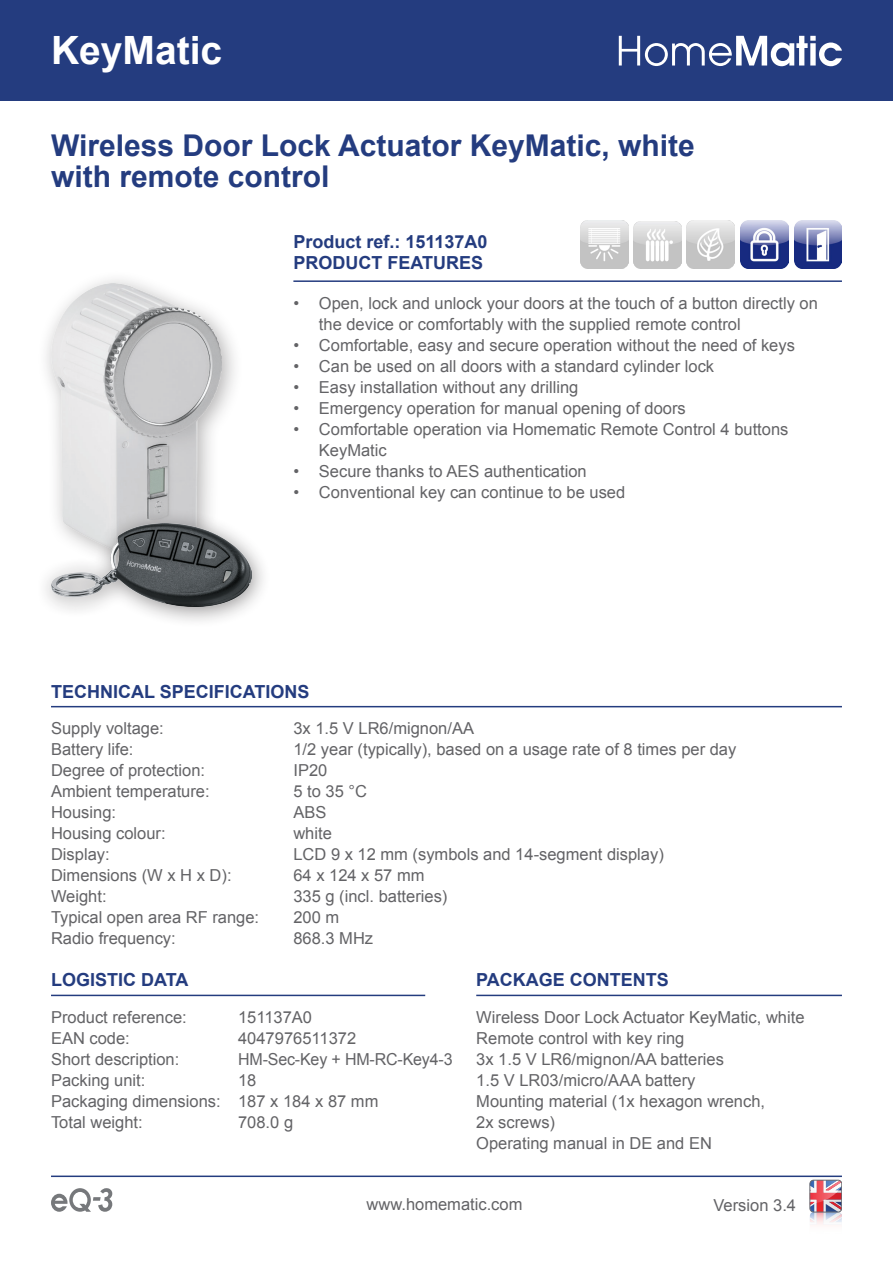
<style>
.page{position:relative;width:893px;height:1263px;background:#fff}
.page>*{position:absolute;margin:0;border:0;box-sizing:border-box;transform-origin:0 0}
.Kategorie{font:700 39px "Arial";color:#fff}
.Langbezeichnung{font:700 30px "Arial";color:#243c7f}
.Überschrift{font:700 18px "Arial";color:#243c7f}
.t1{font:16.5px/21px "Arial";color:#636366}
</style>
<div class="page">
<hr style="left:51px;top:1175px;width:791px;height:2px;background:#243c7f">
<hr style="left:51px;top:995px;width:374px;height:1px;background:#243c7f">
<hr style="left:476px;top:995px;width:366px;height:1px;background:#243c7f">
<hr style="left:51px;top:706px;width:791px;height:1px;background:#243c7f">
<hr style="left:293px;top:280px;width:549px;height:2px;background:#243c7f">
<div style="left:0;top:0;width:893px;height:101px;background:#243c7f"></div>
<svg style="left:619px;top:36px;width:223px;height:30px"></svg>
<img style="left:794px;top:221px;width:48px;height:48px">
<img style="left:741px;top:221px;width:48px;height:48px">
<img style="left:580px;top:221px;width:48px;height:48px">
<img style="left:686px;top:221px;width:48px;height:48px">
<img style="left:634px;top:221px;width:47px;height:48px">
<svg style="left:810px;top:1180px;width:32px;height:45px"></svg>
<div style="left:810px;top:1180px;width:32px;height:32px;border:1px solid #6c6d70;border-radius:4px"></div>
<svg style="left:51px;top:1188px;width:61px;height:24px"></svg>
<div style="left:37px;top:270px;width:207px;height:302px;background:#231f20;opacity:.35"></div>
<img style="left:51px;top:284px;width:170px;height:224px">
<div style="left:36px;top:508px;width:236px;height:120px;background:#231f20;opacity:.49"></div>
<img style="left:51px;top:523px;width:200px;height:83px">
<p class="Kategorie" style="left:51px;top:23px;width:173px">KeyMatic</p>
<p class="Langbezeichnung" style="left:51px;top:124px;width:645px">Wireless Door Lock Actuator KeyMatic, white</p>
<p class="Langbezeichnung" style="left:51px;top:156px;width:280px">with remote control</p>
<p class="Überschrift" style="left:293px;top:228px;width:196px">Product ref.: 151137A0</p>
<p class="Überschrift" style="left:293px;top:249px;width:191px">PRODUCT FEATURES</p>
<p class="t1" style="left:319px;top:292px;width:500px;text-indent:-26px">• Open, lock and unlock your doors at the touch of a button directly on the device or comfortably with the supplied remote control</p>
<p class="t1" style="left:293px;top:334px;width:503px">• Comfortable, easy and secure operation without the need of keys</p>
<p class="t1" style="left:293px;top:355px;width:422px">• Can be used on all doors with a standard cylinder lock</p>
<p class="t1" style="left:293px;top:376px;width:287px">• Easy installation without any drilling</p>
<p class="t1" style="left:293px;top:397px;width:394px">• Emergency operation for manual opening of doors</p>
<p class="t1" style="left:319px;top:418px;width:471px;text-indent:-26px">• Comfortable operation via Homematic Remote Control 4 buttons<br>KeyMatic</p>
<p class="t1" style="left:293px;top:460px;width:295px">• Secure thanks to AES authentication</p>
<p class="t1" style="left:293px;top:481px;width:333px">• Conventional key can continue to be used</p>
<p class="Überschrift" style="left:51px;top:678px;width:260px">TECHNICAL SPECIFICATIONS</p>
<p class="t1" style="left:51px;top:717px;width:114px">Supply voltage:</p>
<p class="t1" style="left:51px;top:738px;width:84px">Battery life:</p>
<p class="t1" style="left:51px;top:759px;width:156px">Degree of protection:</p>
<p class="t1" style="left:51px;top:780px;width:160px">Ambient temperature:</p>
<p class="t1" style="left:51px;top:801px;width:67px">Housing:</p>
<p class="t1" style="left:51px;top:822px;width:116px">Housing colour:</p>
<p class="t1" style="left:51px;top:843px;width:60px">Display:</p>
<p class="t1" style="left:51px;top:864px;width:182px">Dimensions (W x H x D):</p>
<p class="t1" style="left:51px;top:885px;width:57px">Weight:</p>
<p class="t1" style="left:51px;top:906px;width:210px">Typical open area RF range:</p>
<p class="t1" style="left:51px;top:927px;width:126px">Radio frequency:</p>
<p class="t1" style="left:293px;top:717px;width:182px">3x 1.5 V LR6/mignon/AA</p>
<p class="t1" style="left:293px;top:738px;width:444px">1/2 year (typically), based on a usage rate of 8 times per day</p>
<p class="t1" style="left:293px;top:759px;width:35px">IP20</p>
<p class="t1" style="left:293px;top:780px;width:75px">5 to 35 °C</p>
<p class="t1" style="left:293px;top:801px;width:35px">ABS</p>
<p class="t1" style="left:293px;top:822px;width:40px">white</p>
<p class="t1" style="left:293px;top:843px;width:372px">LCD 9 x 12 mm (symbols and 14-segment display)</p>
<p class="t1" style="left:293px;top:864px;width:133px">64 x 124 x 57 mm</p>
<p class="t1" style="left:293px;top:885px;width:156px">335 g (incl. batteries)</p>
<p class="t1" style="left:293px;top:906px;width:47px">200 m</p>
<p class="t1" style="left:293px;top:927px;width:81px">868.3 MHz</p>
<p class="Überschrift" style="left:51px;top:967px;width:139px">LOGISTIC DATA</p>
<p class="Überschrift" style="left:476px;top:967px;width:194px">PACKAGE CONTENTS</p>
<p class="t1" style="left:51px;top:1007px;width:137px">Product reference:</p>
<p class="t1" style="left:51px;top:1028px;width:80px">EAN code:</p>
<p class="t1" style="left:51px;top:1049px;width:130px">Short description:</p>
<p class="t1" style="left:51px;top:1070px;width:96px">Packing unit:</p>
<p class="t1" style="left:51px;top:1091px;width:171px">Packaging dimensions:</p>
<p class="t1" style="left:51px;top:1112px;width:93px">Total weight:</p>
<p class="t1" style="left:238px;top:1006px;width:76px">151137A0</p>
<p class="t1" style="left:238px;top:1027px;width:120px">4047976511372</p>
<p class="t1" style="left:238px;top:1048px;width:216px">HM-Sec-Key + HM-RC-Key4-3</p>
<p class="t1" style="left:238px;top:1069px;width:20px">18</p>
<p class="t1" style="left:238px;top:1090px;width:142px">187 x 184 x 87 mm</p>
<p class="t1" style="left:238px;top:1111px;width:57px">708.0 g</p>
<p class="t1" style="left:476px;top:1006px;width:330px">Wireless Door Lock Actuator KeyMatic, white</p>
<p class="t1" style="left:476px;top:1027px;width:210px">Remote control with key ring</p>
<p class="t1" style="left:476px;top:1048px;width:249px">3x 1.5 V LR6/mignon/AA batteries</p>
<p class="t1" style="left:476px;top:1069px;width:221px">1.5 V LR03/micro/AAA battery</p>
<p class="t1" style="left:476px;top:1090px;width:290px">Mounting material (1x hexagon wrench,<br>2x screws)</p>
<p class="t1" style="left:476px;top:1132px;width:237px">Operating manual in DE and EN</p>
<p class="t1" style="left:367px;top:1194px;width:157px">www.homematic.com</p>
<p class="t1" style="left:713px;top:1194px;width:84px">Version 3.4</p>
</div>
